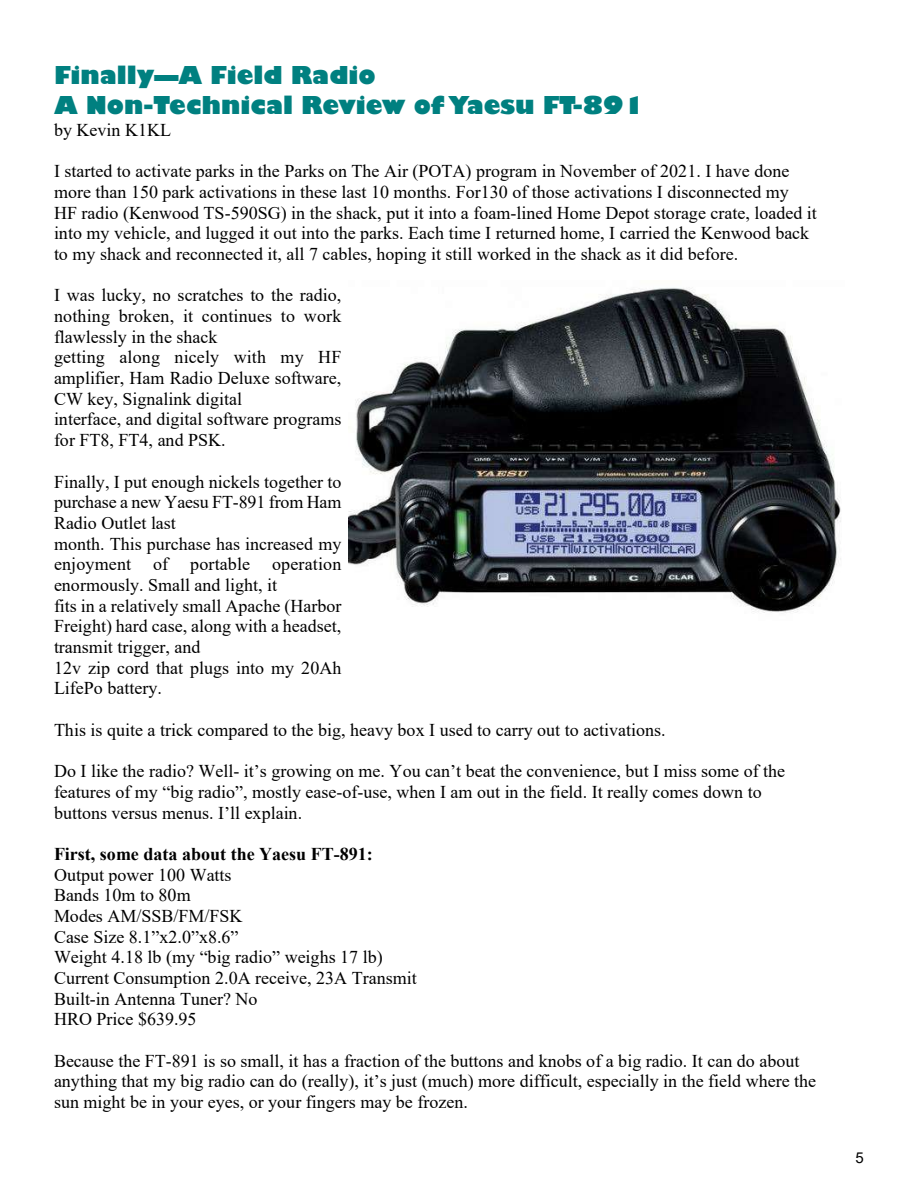
<style>
.page{position:relative;width:918px;height:1188px;background:#fff}
.page>*{position:absolute;margin:0;border:0;box-sizing:border-box;transform-origin:0 0}
.t1{font:800 24px/29.8px "Gill Sans";color:#008080}
.t2{font:18px/20.7px "Times New Roman";color:#000}
.t3{font:700 18px "Times New Roman";color:#000}
.t4{font:15px "Arial";color:#000}
</style>
<div class="page">
<img style="left:348px;top:287px;width:493px;height:326px">
<h1 class="t1" style="left:54px;top:62px;width:592px">Finally—A Field Radio<br>A Non-Technical Review of Yaesu FT-891</h1>
<p class="t2" style="left:54px;top:121px;width:119px">by Kevin K1KL</p>
<p class="t2" style="left:54px;top:163px;width:764px">I started to activate parks in the Parks on The Air (POTA) program in November of 2021. I have done more than 150 park activations in these last 10 months. For130 of those activations I disconnected my<br>HF radio (Kenwood TS-590SG) in the shack, put it into a foam-lined Home Depot storage crate, loaded it into my vehicle, and lugged it out into the parks. Each time I returned home, I carried the Kenwood back to my shack and reconnected it, all 7 cables, hoping it still worked in the shack as it did before.</p>
<p class="t2" style="left:54px;top:287px;width:289px">I was lucky, no scratches to the radio, nothing broken, it continues to work flawlessly in the shack<br>getting along nicely with my HF amplifier, Ham Radio Deluxe software,<br>CW key, Signalink digital<br>interface, and digital software programs for FT8, FT4, and PSK.</p>
<p class="t2" style="left:54px;top:473px;width:289px">Finally, I put enough nickels together to purchase a new Yaesu FT-891 from Ham<br>Radio Outlet last<br>month. This purchase has increased my enjoyment of portable operation enormously. Small and light, it<br>fits in a relatively small Apache (Harbor<br>Freight) hard case, along with a headset, transmit trigger, and<br>12v zip cord that plugs into my 20Ah<br>LifePo battery.</p>
<p class="t2" style="left:54px;top:721px;width:613px">This is quite a trick compared to the big, heavy box I used to carry out to activations.</p>
<p class="t2" style="left:54px;top:762px;width:733px">Do I like the radio? Well- it’s growing on me. You can’t beat the convenience, but I miss some of the features of my “big radio”, mostly ease-of-use, when I am out in the field. It really comes down to buttons versus menus. I’ll explain.</p>
<p class="t3" style="left:54px;top:848px;width:320px">First, some data about the Yaesu FT-891:</p>
<p class="t2" style="left:54px;top:866px;width:364px">Output power 100 Watts<br>Bands 10m to 80m<br>Modes AM/SSB/FM/FSK<br>Case Size 8.1”x2.0”x8.6”<br>Weight 4.18 lb (my “big radio” weighs 17 lb)<br>Current Consumption 2.0A receive, 23A Transmit<br>Built-in Antenna Tuner? No<br>HRO Price $639.95</p>
<p class="t2" style="left:54px;top:1052px;width:764px">Because the FT-891 is so small, it has a fraction of the buttons and knobs of a big radio. It can do about anything that my big radio can do (really), it’s just (much) more difficult, especially in the field where the sun might be in your eyes, or your fingers may be frozen.</p>
<p class="t4" style="left:856px;top:1152px;width:10px">5</p>
</div>
